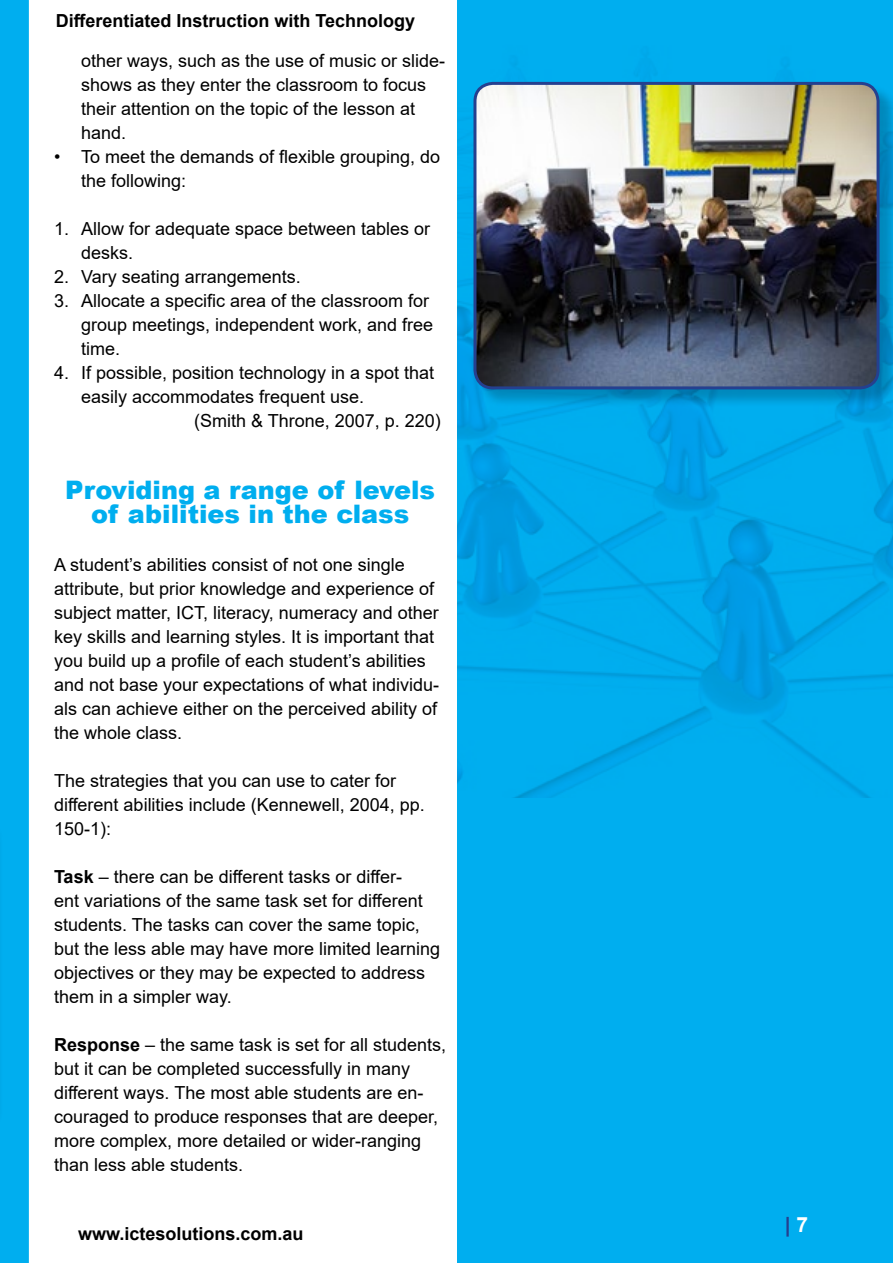
<style>
.page{position:relative;width:893px;height:1263px;background:#fff}
.page>*{position:absolute;margin:0;border:0;box-sizing:border-box;transform-origin:0 0}
.t1{font:900 25.5px/24px "Arial";color:#00aeef;text-align:center}
.t2{font:700 21px "Arial";color:#25408f}
.t3{font:18px/24px "Arial";color:#000}
.t4{font:700 18px "Arial";color:#000}
.s1{font-weight:700}
.s2{color:#fff}
</style>
<div class="page">
<div style="left:457px;top:0;width:436px;height:1263px;background:#00aeef"></div>
<img style="left:457px;top:74px;width:436px;height:723px">
<div style="left:0;top:0;width:29px;height:1263px;background:#00aeef;border:2px solid #00aeef"></div>
<hr style="left:0;top:813px;width:3px;height:324px;background:#00abec">
<div style="left:476px;top:84px;width:417px;height:324px;background:#000;opacity:.21"></div>
<img style="left:475px;top:83px;width:403px;height:305px">
<div style="left:473px;top:82px;width:406px;height:307px;border:3px solid #25408f;border-radius:18px"></div>
<p class="t4" style="left:56px;top:8px;width:361px">Differentiated Instruction with Technology</p>
<p class="t3" style="left:81px;top:49px;width:366px">other ways, such as the use of music or slide&shy;shows as they enter the classroom to focus their attention on the topic of the lesson at hand.</p>
<p class="t3" style="left:81px;top:145px;width:361px;text-indent:-27px">• To meet the demands of flexible grouping, do the following:</p>
<p class="t3" style="left:81px;top:217px;width:351px;text-indent:-27px">1. Allow for adequate space between tables or desks.</p>
<p class="t3" style="left:54px;top:265px;width:248px">2. Vary seating arrangements.</p>
<p class="t3" style="left:81px;top:289px;width:354px;text-indent:-27px">3. Allocate a specific area of the classroom for group meetings, independent work, and free time.</p>
<p class="t3" style="left:54px;top:361px;width:382px">4. If possible, position technology in a spot that</p>
<p class="t3" style="left:81px;top:385px;width:285px">easily accommodates frequent use.</p>
<p class="t3" style="left:194px;top:409px;width:248px">(Smith &amp; Throne, 2007, p. 220)</p>
<h1 class="t1" style="left:65px;top:477px;width:371px">Providing a range of levels of abilities in the class</h1>
<p class="t3" style="left:54px;top:553px;width:387px">A student’s abilities consist of not one single attribute, but prior knowledge and experience of subject matter, ICT, literacy, numeracy and other key skills and learning styles. It is important that you build up a profile of each student’s abilities and not base your expectations of what individu&shy;als can achieve either on the perceived ability of the whole class.</p>
<p class="t3" style="left:54px;top:769px;width:372px">The strategies that you can use to cater for different abilities include (Kennewell, 2004, pp.<br>150-1):</p>
<p class="t3" style="left:54px;top:865px;width:388px"><span class="s1">Task</span> – there can be different tasks or differ-<br>ent variations of the same task set for different students. The tasks can cover the same topic, but the less able may have more limited learning objectives or they may be expected to address them in a simpler way.</p>
<p class="t3" style="left:54px;top:1033px;width:394px"><span class="s1">Response</span> – the same task is set for all students, but it can be completed successfully in many different ways. The most able students are en&shy;couraged to produce responses that are deeper, more complex, more detailed or wider-ranging than less able students.</p>
<p class="t4" style="left:78px;top:1221px;width:227px">www.ictesolutions.com.au</p>
<p class="t2" style="left:785px;top:1210px;width:25px">| <span class="s2">7</span></p>
</div>
